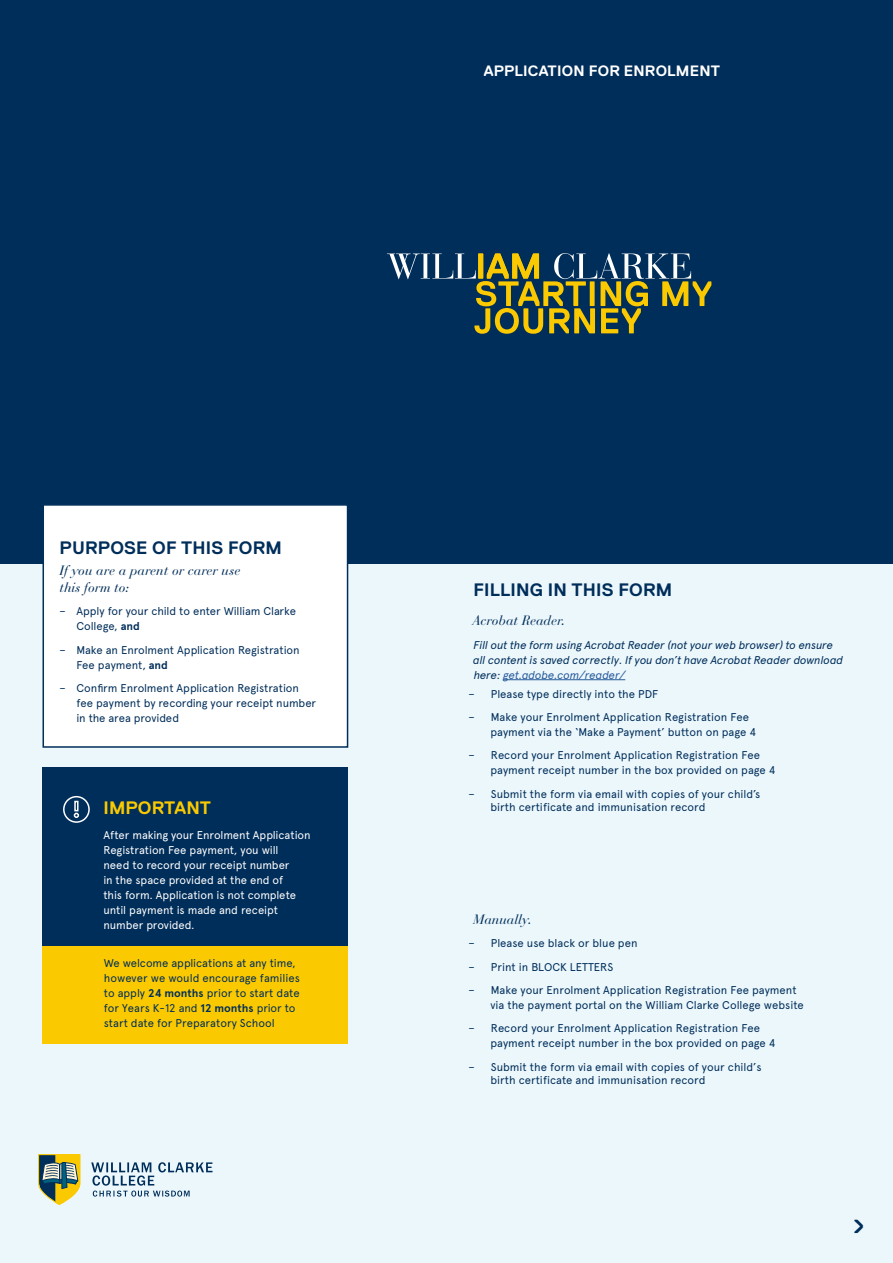
<style>
.page{position:relative;width:893px;height:1263px;background:#fff}
.page>*{position:absolute;margin:0;border:0;box-sizing:border-box;transform-origin:0 0}
.t1{font:30.3px "Replica";color:#002e5a}
.t2{font:700 18px "Replica Std";letter-spacing:.01em;color:#002e5a}
.t3{font:700 18px "Replica Std";letter-spacing:.005em;color:#fbc900}
.t4{font:700 15px "Replica Std";letter-spacing:.015em;color:#fff}
.t5{font:italic 13.5px/16.5px "Bauer Bodoni";color:#002e5a}
.t6{font:11.25px/15px "Apercu";color:#002e5a}
.t7{font:11.25px/15px "Apercu";letter-spacing:-.01em;color:#fff}
.t8{font:italic 11.25px/15px "Apercu";letter-spacing:-.015em;color:#002e5a}
.s1{font-weight:700}
.s2{color:#275b9b}
</style>
<div class="page">
<div style="left:0;top:563px;width:893px;height:700px;background:#ecf7fc"></div>
<div style="left:0;top:0;width:893px;height:563px;background:#002e5a"></div>
<svg style="left:387px;top:253px;width:324px;height:81px"></svg>
<hr style="left:503px;top:679px;width:122px;height:1px;background:#275b9b">
<div style="left:43px;top:767px;width:305px;height:179px;background:#002e5a"></div>
<div style="left:63px;top:796px;width:27px;height:27px;border:2px solid #fff;border-radius:50%"></div>
<svg style="left:74px;top:813px;width:5px;height:5px"></svg>
<div style="left:74px;top:801px;width:5px;height:10px;border:2px solid #fff"></div>
<svg style="left:91px;top:1162px;width:122px;height:34px"></svg>
<svg style="left:38px;top:1154px;width:42px;height:51px;background:#989d67"></svg>
<div style="left:43px;top:504px;width:305px;height:244px;background:#fff;border:2px solid #002e5a"></div>
<div style="left:43px;top:946px;width:305px;height:98px;background:#fbc900"></div>
<h3 class="t4" style="left:484px;top:63px;width:238px">APPLICATION FOR ENROLMENT</h3>
<h2 class="t2" style="left:60px;top:538px;width:224px">PURPOSE OF THIS FORM</h2>
<p class="t5" style="left:60px;top:562px;width:182px">If you are a parent or carer use this form to:</p>
<p class="t6" style="left:77px;top:604px;width:221px;text-indent:-17px">– Apply for your child to enter William Clarke<br>College, <span class="s1">and</span></p>
<p class="t6" style="left:77px;top:642px;width:225px;text-indent:-17px">– Make an Enrolment Application Registration<br>Fee payment, <span class="s1">and</span></p>
<p class="t6" style="left:77px;top:681px;width:241px;text-indent:-17px">– Confirm Enrolment Application Registration fee payment by recording your receipt number in the area provided</p>
<h2 class="t3" style="left:104px;top:798px;width:109px">IMPORTANT</h2>
<p class="t7" style="left:103px;top:827px;width:209px">After making your Enrolment Application Registration Fee payment, you will<br>need to record your receipt number<br>in the space provided at the end of<br>this form. Application is not complete until payment is made and receipt number provided.</p>
<p class="t6" style="left:104px;top:955px;width:198px">We welcome applications at any time, however we would encourage families to apply <span class="s1">24 months</span> prior to start date for Years K-12 and <span class="s1">12 months</span> prior to start date for Preparatory School</p>
<h2 class="t2" style="left:473px;top:580px;width:200px">FILLING IN THIS FORM</h2>
<p class="t5" style="left:472px;top:612px;width:95px">Acrobat Reader.</p>
<p class="t8" style="left:473px;top:636px;width:372px">Fill out the form using Acrobat Reader (not your web browser) to ensure all content is saved correctly. If you don’t have Acrobat Reader download here: <span class="s2">get.adobe.com/reader/</span></p>
<p class="t6" style="left:469px;top:686px;width:191px">– Please type directly into the PDF</p>
<p class="t6" style="left:490px;top:709px;width:267px;text-indent:-22px">– Make your Enrolment Application Registration Fee payment via the ‘Make a Payment’ button on page 4</p>
<p class="t6" style="left:490px;top:747px;width:287px;text-indent:-22px">– Record your Enrolment Application Registration Fee payment receipt number in the box provided on page 4</p>
<p class="t6" style="left:490px;top:787px;width:272px;line-height:13.2px;text-indent:-22px">– Submit the form via email with copies of your child’s birth certificate and immunisation record</p>
<p class="t5" style="left:473px;top:911px;width:60px">Manually.</p>
<p class="t6" style="left:469px;top:936px;width:170px">– Please use black or blue pen</p>
<p class="t6" style="left:469px;top:959px;width:146px">– Print in BLOCK LETTERS</p>
<p class="t6" style="left:490px;top:982px;width:315px;text-indent:-22px">– Make your Enrolment Application Registration Fee payment via the payment portal on the William Clarke College website</p>
<p class="t6" style="left:490px;top:1020px;width:287px;text-indent:-22px">– Record your Enrolment Application Registration Fee payment receipt number in the box provided on page 4</p>
<p class="t6" style="left:490px;top:1060px;width:273px;line-height:13.5px;text-indent:-22px">– Submit the form via email with copies of your child’s birth certificate and immunisation record</p>
<h1 class="t1" style="left:852px;top:1209px;width:15px">›</h1>
</div>
